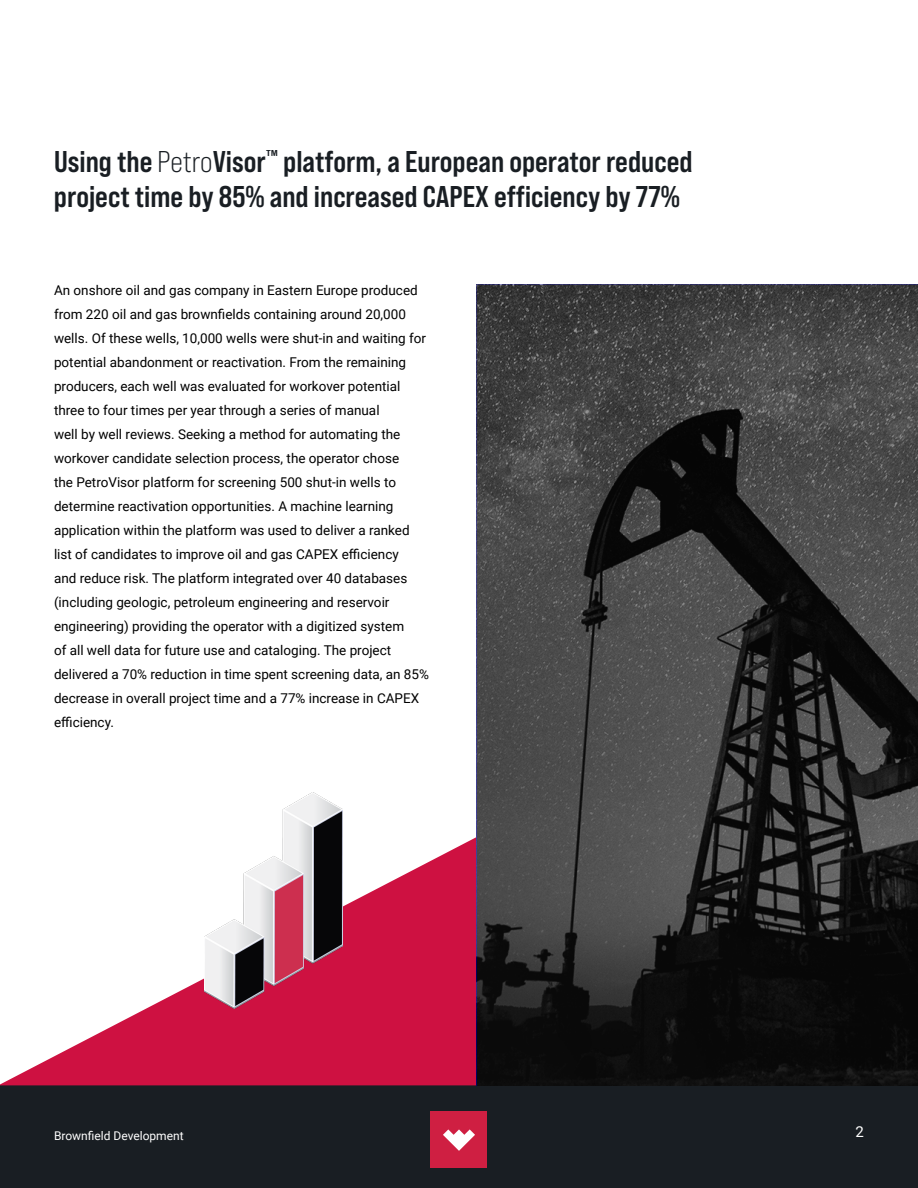
<style>
.page{position:relative;width:918px;height:1188px;background:#fff}
.page>*{position:absolute;margin:0;border:0;box-sizing:border-box;transform-origin:0 0}
.t1{font:30px/34.5px "Bebas Neue Pro Sm E Bd";color:#191e23}
.t2{font:15px "Roboto";color:#fff}
.t3{font:13.5px/24px "Roboto";color:#000}
.t4{font:12px "Roboto";color:#fff}
.s1{font-family:"Bebas Neue Pro Sm E Bk"}
</style>
<div class="page">
<div style="left:0;top:1085px;width:918px;height:103px;background:#191e23"></div>
<div style="left:431px;top:1111px;width:56px;height:57px;background:#cf1f42"></div>
<svg style="left:443px;top:1129px;width:32px;height:22px"></svg>
<svg style="left:0;top:837px;width:477px;height:248px;fill:#ce1141"></svg>
<svg style="left:477px;top:285px;width:441px;height:800px;background:#353535"></svg>
<img style="left:204px;top:792px;width:138px;height:216px">
<h1 class="t1" style="left:54px;top:144px;width:640px">Using the <span class="s1">Petro</span>Visor<sup>™</sup> platform, a European operator reduced project time by 85% and increased CAPEX efficiency by 77%</h1>
<p class="t3" style="left:54px;top:278px;width:377px">An onshore oil and gas company in Eastern Europe produced from 220 oil and gas brownfields containing around 20,000 wells. Of these wells, 10,000 wells were shut-in and waiting for potential abandonment or reactivation. From the remaining producers, each well was evaluated for workover potential three to four times per year through a series of manual<br>well by well reviews. Seeking a method for automating the workover candidate selection process, the operator chose<br>the PetroVisor platform for screening 500 shut-in wells to determine reactivation opportunities. A machine learning application within the platform was used to deliver a ranked list of candidates to improve oil and gas CAPEX efficiency<br>and reduce risk. The platform integrated over 40 databases (including geologic, petroleum engineering and reservoir engineering) providing the operator with a digitized system<br>of all well data for future use and cataloging. The project delivered a 70% reduction in time spent screening data, an 85% decrease in overall project time and a 77% increase in CAPEX efficiency.</p>
<p class="t4" style="left:54px;top:1129px;width:131px">Brownfield Development</p>
<p class="t2" style="left:856px;top:1123px;width:10px">2</p>
</div>
